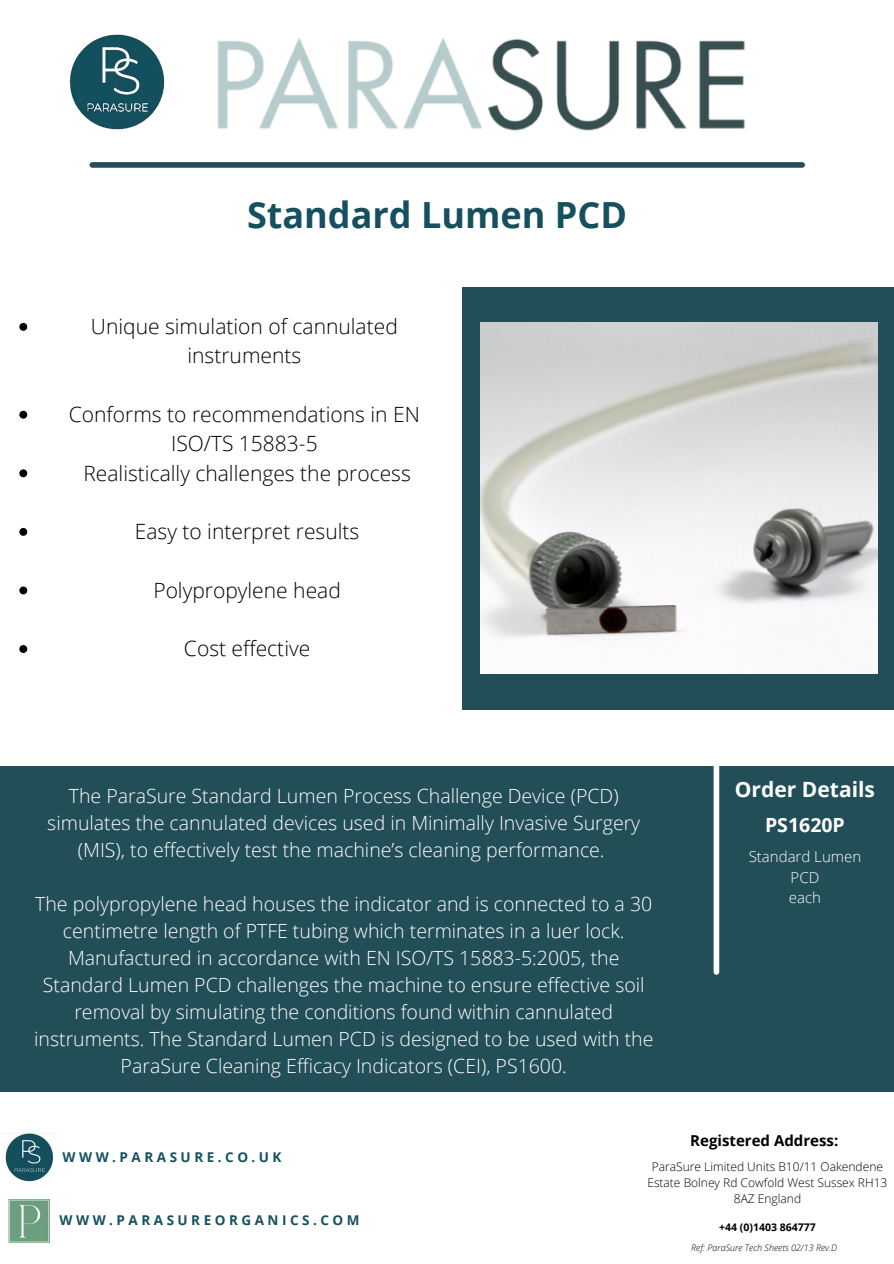
<style>
.page{position:relative;width:894px;height:1264px;background:#fff}
.page>*{position:absolute;margin:0;border:0;box-sizing:border-box;transform-origin:0 0}
.t1{font:700 36px "Open Sans";color:#16505e}
.t2{font:300 21px/29.2px "Open Sans";color:#000;text-align:center}
.t3{font:700 21px "Open Sans";color:#fff}
.t4{font:300 19.5px/27px "Open Sans";color:#fff;text-align:center}
.t5{font:700 19.5px "Open Sans";color:#fff}
.t6{font:300 15px/20.2px "Open Sans";color:#fff;text-align:center}
.t7{font:700 15px "Open Sans";color:#000}
.t8{font:700 13.5px "Open Sans";color:#16505e}
.t9{font:300 12px/16px "Open Sans";color:#000;text-align:center}
.t10{font:700 10.5px "Open Sans";color:#000}
.t11{font:italic 300 9px "Open Sans";color:#000}
</style>
<div class="page">
<img style="left:217px;top:37px;width:528px;height:94px">
<img style="left:69px;top:34px;width:96px;height:96px">
<img style="left:5px;top:1133px;width:48px;height:49px">
<div style="left:0;top:766px;width:893px;height:325px;background:#224e58"></div>
<div style="left:92px;top:162px;width:710px;height:6px;background:#224e58"></div>
<div style="left:462px;top:287px;width:431px;height:422px;background:#224e58"></div>
<img style="left:8px;top:1199px;width:42px;height:45px">
<div style="left:713px;top:755px;width:6px;height:217px;background:#fff"></div>
<img style="left:480px;top:323px;width:396px;height:350px">
<svg style="left:19px;top:323px;width:8px;height:8px"></svg>
<svg style="left:19px;top:411px;width:8px;height:7px"></svg>
<svg style="left:19px;top:469px;width:8px;height:8px"></svg>
<svg style="left:19px;top:528px;width:8px;height:8px"></svg>
<svg style="left:19px;top:586px;width:8px;height:8px"></svg>
<svg style="left:19px;top:645px;width:8px;height:8px"></svg>
<p class="t1" style="left:247px;top:189px;width:381px">Standard Lumen PCD</p>
<p class="t2" style="left:91px;top:311px;width:308px">Unique simulation of cannulated instruments</p>
<p class="t2" style="left:69px;top:399px;width:352px">Conforms to recommendations in EN<br>ISO/TS 15883-5</p>
<p class="t2" style="left:83px;top:458px;width:329px">Realistically challenges the process</p>
<p class="t2" style="left:135px;top:516px;width:226px">Easy to interpret results</p>
<p class="t2" style="left:153px;top:575px;width:189px">Polypropylene head</p>
<p class="t2" style="left:184px;top:633px;width:128px">Cost effective</p>
<p class="t4" style="left:47px;top:781px;width:594px">The ParaSure Standard Lumen Process Challenge Device (PCD) simulates the cannulated devices used in Minimally Invasive Surgery (MIS), to effectively test the machine’s cleaning performance.</p>
<p class="t4" style="left:34px;top:889px;width:620px">The polypropylene head houses the indicator and is connected to a 30 centimetre length of PTFE tubing which terminates in a luer lock.<br>Manufactured in accordance with EN ISO/TS 15883-5:2005, the Standard Lumen PCD challenges the machine to ensure effective soil removal by simulating the conditions found within cannulated instruments. The Standard Lumen PCD is designed to be used with the ParaSure Cleaning Efficacy Indicators (CEI), PS1600.</p>
<p class="t3" style="left:734px;top:774px;width:141px">Order Details</p>
<p class="t5" style="left:764px;top:811px;width:81px">PS1620P</p>
<p class="t6" style="left:748px;top:846px;width:114px">Standard Lumen<br>PCD</p>
<p class="t6" style="left:788px;top:887px;width:34px">each</p>
<p class="t7" style="left:690px;top:1130px;width:149px">Registered Address:</p>
<p class="t8" style="left:63px;top:1147px;width:220px">W W W . P A R A S U R E . C O . U K</p>
<p class="t8" style="left:60px;top:1210px;width:301px">W W W . P A R A S U R E O R G A N I C S . C O M</p>
<p class="t9" style="left:647px;top:1157px;width:241px">ParaSure Limited Units B10/11 Oakendene<br>Estate Bolney Rd Cowfold West Sussex RH13<br>8AZ England</p>
<p class="t10" style="left:719px;top:1219px;width:98px">+44 (0)1403 864777</p>
<p class="t11" style="left:691px;top:1241px;width:147px">Ref: ParaSure Tech Sheets 02/13 Rev.D</p>
</div>
